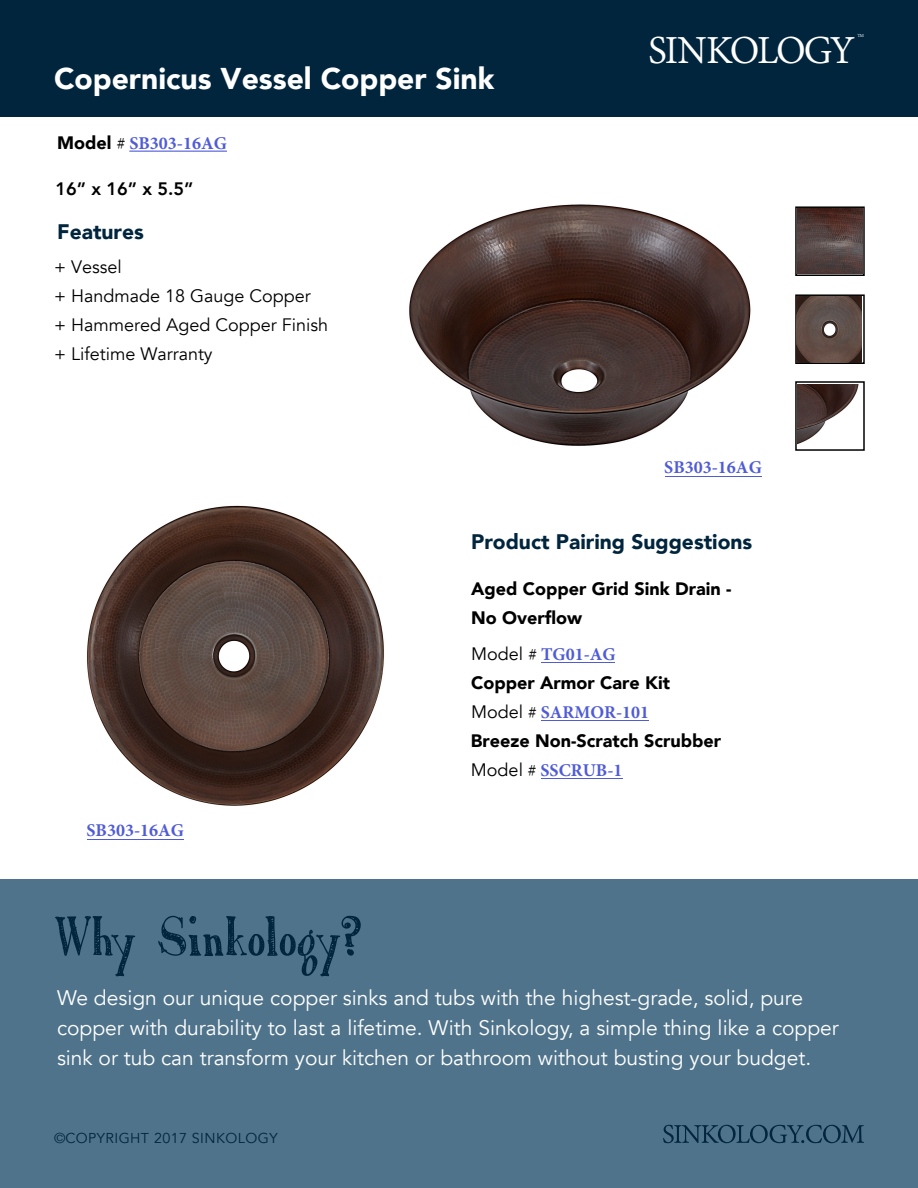
<style>
.page{position:relative;width:918px;height:1188px;background:#fff}
.page>*{position:absolute;margin:0;border:0;box-sizing:border-box;transform-origin:0 0}
.t1{font:53.25px "Austie Bost Roman Holiday Sketch";color:#00253d}
.t2{font:43.05px "Adobe Devanagari";letter-spacing:-.055em;color:#fff}
.t3{font:900 30px "Avenir";color:#fff}
.t4{font:21px/30px "Avenir";color:#fff}
.t5{font:900 21px "Avenir";color:#00253d}
.t6{font:700 18px "Minion Pro";color:#4f5cd6}
.t7{font:900 18px/29.1px "Avenir";color:#000}
.t8{font:18px/29.1px "Avenir";color:#000}
.t9{font:800 18px "Avenir";color:#000}
.t10{font:14.25px "Avenir";letter-spacing:.03em;color:#00253d}
.t11{font:4.95px "Adobe Devanagari";color:#fff}
.s1{font-family:"Avenir";font-weight:900;color:#000}
.s2{font-weight:400;color:#000}
.s3{font-family:"Avenir";font-weight:400;color:#000}
</style>
<div class="page">
<div style="left:0;top:880px;width:918px;height:308px;background:#4f738a"></div>
<svg style="left:663px;top:1125px;width:201px;height:18px"></svg>
<div style="left:0;top:0;width:918px;height:117px;background:#00253d"></div>
<div style="left:795px;top:294px;width:70px;height:70px;border:2px solid #000"></div>
<div style="left:795px;top:381px;width:70px;height:70px;border:2px solid #000"></div>
<div style="left:795px;top:206px;width:70px;height:70px;border:2px solid #000"></div>
<hr style="left:541px;top:778px;width:81px;height:1px;background:#4f5cd6">
<hr style="left:541px;top:720px;width:108px;height:1px;background:#4f5cd6">
<hr style="left:541px;top:662px;width:74px;height:1px;background:#4f5cd6">
<img style="left:409px;top:204px;width:342px;height:242px">
<img style="left:86px;top:505px;width:299px;height:301px">
<hr style="left:87px;top:839px;width:97px;height:1px;background:#4f5cd6">
<hr style="left:665px;top:476px;width:96px;height:1px;background:#4f5cd6">
<img style="left:797px;top:208px;width:65px;height:66px">
<img style="left:797px;top:297px;width:65px;height:65px">
<img style="left:797px;top:384px;width:63px;height:65px">
<hr style="left:129px;top:151px;width:98px;height:1px;background:#4f5cd6">
<p class="t3" style="left:54px;top:53px;width:442px">Copernicus Vessel Copper Sink</p>
<p class="t6" style="left:57px;top:130px;width:171px"><span class="s1">Model</span> <span class="s2">#</span> SB303-16AG</p>
<p class="t9" style="left:55px;top:174px;width:139px">16” x 16” x 5.5”</p>
<p class="t5" style="left:57px;top:214px;width:88px">Features</p>
<p class="t8" style="left:54px;top:252px;width:276px">+ Vessel<br>+ Handmade 18 Gauge Copper<br>+ Hammered Aged Copper Finish + Lifetime Warranty</p>
<p class="t11" style="left:857px;top:33px;width:8px">TM</p>
<p class="t2" style="left:648px;top:26px;width:209px">SINKOLOGY</p>
<p class="t6" style="left:664px;top:455px;width:99px">SB303-16AG</p>
<p class="t6" style="left:87px;top:817px;width:99px">SB303-16AG</p>
<p class="t5" style="left:471px;top:524px;width:283px">Product Pairing Suggestions</p>
<p class="t7" style="left:471px;top:573px;width:262px">Aged Copper Grid Sink Drain -<br>No Overflow</p>
<p class="t6" style="left:471px;top:641px;width:146px"><span class="s3">Model</span> <span class="s2">#</span> TG01-AG</p>
<p class="t7" style="left:471px;top:667px;width:200px">Copper Armor Care Kit</p>
<p class="t6" style="left:471px;top:699px;width:180px"><span class="s3">Model</span> <span class="s2">#</span> SARMOR-101</p>
<p class="t7" style="left:471px;top:726px;width:252px">Breeze Non-Scratch Scrubber</p>
<p class="t6" style="left:471px;top:758px;width:153px"><span class="s3">Model</span> <span class="s2">#</span> SSCRUB-1</p>
<p class="t1" style="left:54px;top:905px;width:309px">Why Sinkology?</p>
<p class="t4" style="left:57px;top:983px;width:783px">We design our unique copper sinks and tubs with the highest-grade, solid, pure copper with durability to last a lifetime. With Sinkology, a simple thing like a copper sink or tub can transform your kitchen or bathroom without busting your budget.</p>
<p class="t10" style="left:54px;top:1130px;width:225px">©COPYRIGHT 2017 SINKOLOGY</p>
</div>
